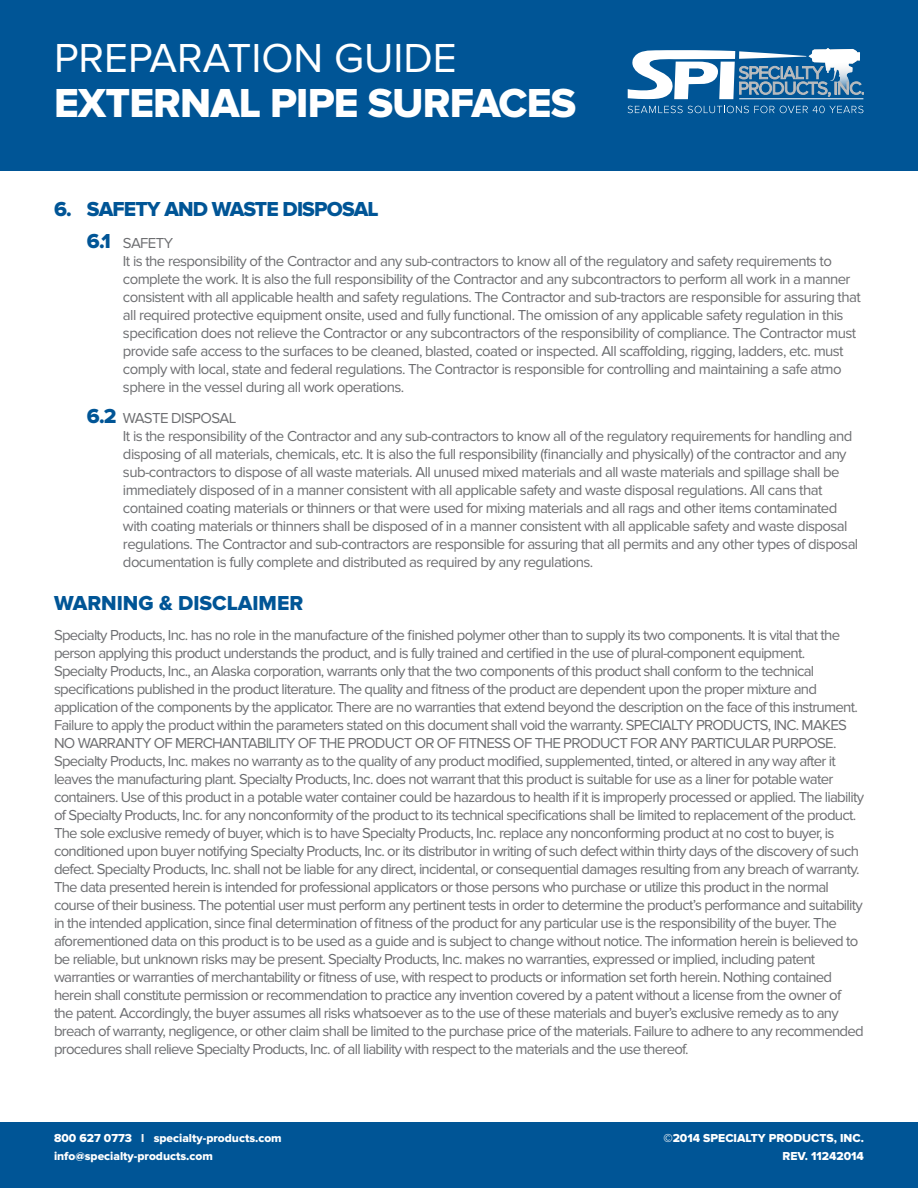
<style>
.page{position:relative;width:918px;height:1188px;background:#fff}
.page>*{position:absolute;margin:0;border:0;box-sizing:border-box;transform-origin:0 0}
.t1{font:42px "Proxima Nova Extrabld";letter-spacing:-.02em;color:#fff}
.t2{font:42px "Proxima Nova";color:#fff}
.t3{font:21px "Proxima Nova Extrabld";letter-spacing:-.04em;color:#005596}
.t4{font:21px "Proxima Nova Extrabld";color:#005596}
.t5{font:15px/18px "Proxima Nova";letter-spacing:-.05em;color:#6d6e71}
.t6{font:12px/18px "Proxima Nova Extrabld";color:#fff}
.s1{font-family:"Proxima Nova Extrabld";font-size:21px;color:#005596}
.s2{color:#f1f2f2}
</style>
<div class="page">
<div style="left:0;top:0;width:918px;height:171px;background:#005596"></div>
<svg style="left:628px;top:106px;width:235px;height:7px"></svg>
<svg style="left:628px;top:48px;width:236px;height:52px"></svg>
<hr style="left:739px;top:99px;width:124px;height:1px;background:#fff">
<div style="left:0;top:1122px;width:918px;height:66px;background:#005596"></div>
<h1 class="t2" style="left:54px;top:34px;width:404px">PREPARATION GUIDE</h1>
<h1 class="t1" style="left:54px;top:78px;width:524px">EXTERNAL PIPE SURFACES</h1>
<h2 class="t3" style="left:54px;top:197px;width:326px">6. SAFETY AND WASTE DISPOSAL</h2>
<p class="t5" style="left:123px;top:234px;width:739px;text-indent:-36px"><span class="s1">6.1</span> SAFETY<br>It is the responsibility of the Contractor and any sub-contractors to know all of the regulatory and safety requirements to complete the work. It is also the full responsibility of the Contractor and any subcontractors to perform all work in a manner consistent with all applicable health and safety regulations. The Contractor and sub-tractors are responsible for assuring that all required protective equipment onsite, used and fully functional. The omission of any applicable safety regulation in this specification does not relieve the Contractor or any subcontractors of the responsibility of compliance. The Contractor must provide safe access to the surfaces to be cleaned, blasted, coated or inspected. All scaffolding, rigging, ladders, etc. must comply with local, state and federal regulations. The Contractor is responsible for controlling and maintaining a safe atmo sphere in the vessel during all work operations.</p>
<p class="t5" style="left:123px;top:409px;width:737px;text-indent:-36px"><span class="s1">6.2</span> WASTE DISPOSAL<br>It is the responsibility of the Contractor and any sub-contractors to know all of the regulatory requirements for handling and disposing of all materials, chemicals, etc. It is also the full responsibility (financially and physically) of the contractor and any sub-contractors to dispose of all waste materials. All unused mixed materials and all waste materials and spillage shall be immediately disposed of in a manner consistent with all applicable safety and waste disposal regulations. All cans that contained coating materials or thinners or that were used for mixing materials and all rags and other items contaminated with coating materials or thinners shall be disposed of in a manner consistent with all applicable safety and waste disposal regulations. The Contractor and sub-contractors are responsible for assuring that all permits and any other types of disposal documentation is fully complete and distributed as required by any regulations.</p>
<h2 class="t4" style="left:54px;top:591px;width:251px">WARNING &amp; DISCLAIMER</h2>
<p class="t5" style="left:54px;top:626px;width:812px">Specialty Products, Inc. has no role in the manufacture of the finished polymer other than to supply its two components. It is vital that the person applying this product understands the product, and is fully trained and certified in the use of plural-component equipment.<br>Specialty Products, Inc., an Alaska corporation, warrants only that the two components of this product shall conform to the technical specifications published in the product literature. The quality and fitness of the product are dependent upon the proper mixture and application of the components by the applicator. There are no warranties that extend beyond the description on the face of this instrument.<br>Failure to apply the product within the parameters stated on this document shall void the warranty. SPECIALTY PRODUCTS, INC. MAKES NO WARRANTY OF MERCHANTABILITY OF THE PRODUCT OR OF FITNESS OF THE PRODUCT FOR ANY PARTICULAR PURPOSE.<br>Specialty Products, Inc. makes no warranty as to the quality of any product modified, supplemented, tinted, or altered in any way after it leaves the manufacturing plant. Specialty Products, Inc. does not warrant that this product is suitable for use as a liner for potable water containers. Use of this product in a potable water container could be hazardous to health if it is improperly processed or applied. The liability of Specialty Products, Inc. for any nonconformity of the product to its technical specifications shall be limited to replacement of the product.<br>The sole exclusive remedy of buyer, which is to have Specialty Products, Inc. replace any nonconforming product at no cost to buyer, is conditioned upon buyer notifying Specialty Products, Inc. or its distributor in writing of such defect within thirty days of the discovery of such defect. Specialty Products, Inc. shall not be liable for any direct, incidental, or consequential damages resulting from any breach of warranty.<br>The data presented herein is intended for professional applicators or those persons who purchase or utilize this product in the normal course of their business. The potential user must perform any pertinent tests in order to determine the product’s performance and suitability in the intended application, since final determination of fitness of the product for any particular use is the responsibility of the buyer. The aforementioned data on this product is to be used as a guide and is subject to change without notice. The information herein is believed to be reliable, but unknown risks may be present. Specialty Products, Inc. makes no warranties, expressed or implied, including patent warranties or warranties of merchantability or fitness of use, with respect to products or information set forth herein. Nothing contained herein shall constitute permission or recommendation to practice any invention covered by a patent without a license from the owner of the patent. Accordingly, the buyer assumes all risks whatsoever as to the use of these materials and buyer’s exclusive remedy as to any breach of warranty, negligence, or other claim shall be limited to the purchase price of the materials. Failure to adhere to any recommended procedures shall relieve Specialty Products, Inc. of all liability with respect to the materials and the use thereof.</p>
<p class="t6" style="left:54px;top:1129px;width:229px">800 627 0773 <span class="s2">l</span> specialty-products.com info@specialty-products.com</p>
<p class="t6" style="left:663px;top:1129px;width:202px;text-align:right">©2014 SPECIALTY PRODUCTS, INC.<br>REV. 11242014</p>
</div>
